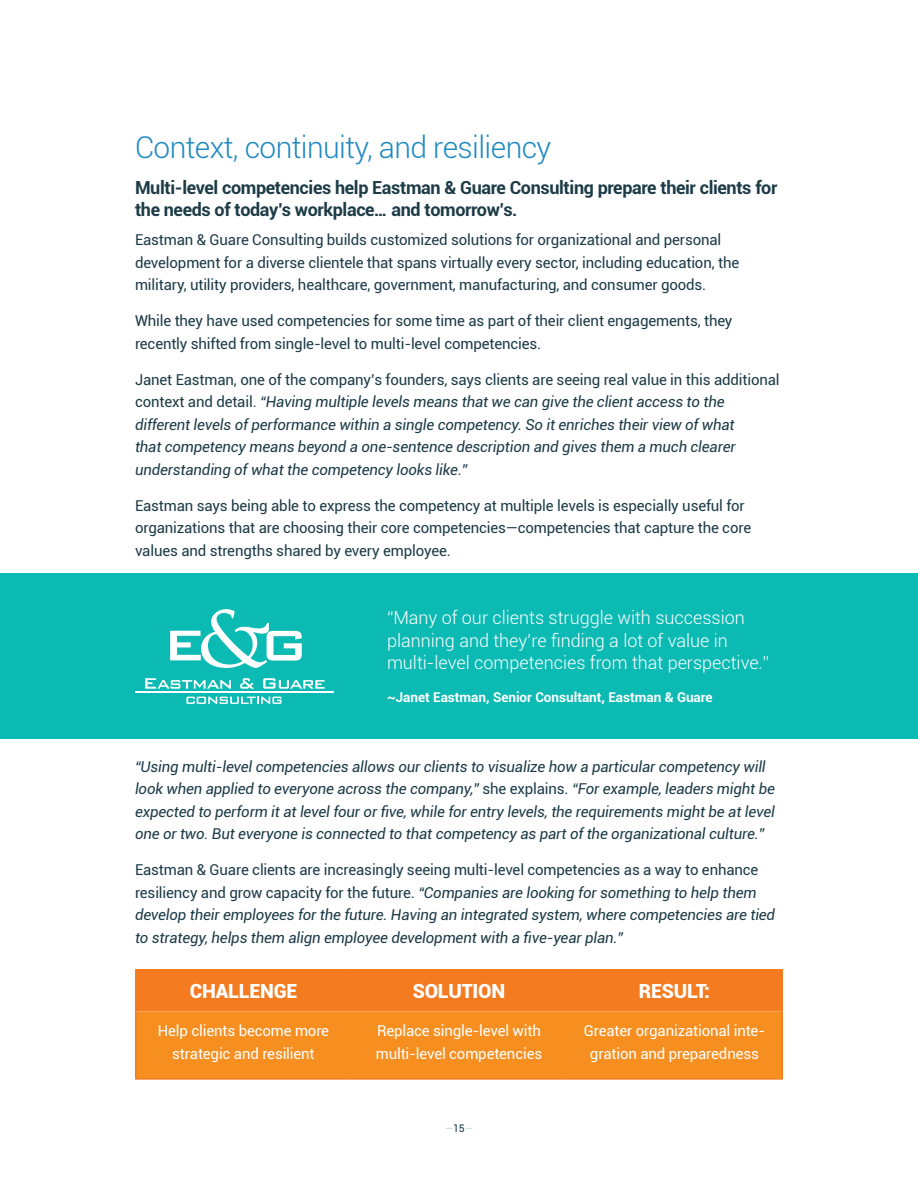
<style>
.page{position:relative;width:918px;height:1188px;background:#fff}
.page>*{position:absolute;margin:0;border:0;box-sizing:border-box;transform-origin:0 0}
.t1{font:300 30px "Roboto";letter-spacing:-.02em;color:#1e89c1}
.t2{font:900 19.5px "Roboto";letter-spacing:-.01em;color:#fff}
.t3{font:300 18px/22.5px "Roboto";color:#fff}
.t4{font:700 18px/22.5px "Roboto";letter-spacing:-.02em;color:#1c3b47}
.t5{font:italic 15px/22.5px "Roboto";letter-spacing:-.01em;color:#1c3b47}
.t6{font:15px/22.5px "Roboto";letter-spacing:-.01em;color:#1c3b47}
.t7{font:15px/22.5px "Roboto";letter-spacing:-.01em;color:#fff;text-align:center}
.t8{font:700 13.5px "Roboto";color:#fff}
.t9{font:10.5px "Roboto";color:#bdd2dc}
.s1{font-style:normal}
.s2{color:#1c3b47}
</style>
<div class="page">
<div style="left:136px;top:970px;width:646px;height:41px;background:#f47b20"></div>
<div style="left:136px;top:1011px;width:646px;height:67px;background:#f78f20"></div>
<hr style="left:135px;top:969px;width:216px;height:1px;background:#f47b20">
<hr style="left:135px;top:970px;width:1px;height:41px;background:#f47b20">
<hr style="left:351px;top:969px;width:216px;height:1px;background:#f47b20">
<hr style="left:567px;top:969px;width:216px;height:1px;background:#f47b20">
<hr style="left:782px;top:970px;width:1px;height:41px;background:#f47b20">
<hr style="left:135px;top:1011px;width:1px;height:67px;background:#f47b20">
<hr style="left:782px;top:1011px;width:1px;height:67px;background:#f47b20">
<hr style="left:135px;top:1078px;width:216px;height:2px;background:#f47b20">
<hr style="left:351px;top:1078px;width:216px;height:2px;background:#f47b20">
<hr style="left:567px;top:1078px;width:216px;height:2px;background:#f47b20">
<div style="left:360px;top:573px;width:558px;height:166px;background:#0cbab4"></div>
<div style="left:0;top:573px;width:365px;height:166px;background:#0cbab4"></div>
<svg style="left:170px;top:609px;width:132px;height:59px"></svg>
<svg style="left:186px;top:697px;width:96px;height:7px"></svg>
<hr style="left:135px;top:692px;width:199px;height:1px;background:#fff">
<svg style="left:240px;top:678px;width:14px;height:11px"></svg>
<svg style="left:145px;top:678px;width:86px;height:11px"></svg>
<svg style="left:263px;top:678px;width:62px;height:11px"></svg>
<h1 class="t1" style="left:135px;top:126px;width:418px">Context, continuity, and resiliency</h1>
<p class="t4" style="left:135px;top:175px;width:644px">Multi-level competencies help Eastman &amp; Guare Consulting prepare their clients for the needs of today’s workplace… and tomorrow’s.</p>
<p class="t6" style="left:135px;top:228px;width:606px">Eastman &amp; Guare Consulting builds customized solutions for organizational and personal development for a diverse clientele that spans virtually every sector, including education, the military, utility providers, healthcare, government, manufacturing, and consumer goods.</p>
<p class="t6" style="left:135px;top:309px;width:599px">While they have used competencies for some time as part of their client engagements, they recently shifted from single-level to multi-level competencies.</p>
<p class="t5" style="left:135px;top:368px;width:646px"><span class="s1">Janet Eastman, one of the company’s founders, says clients are seeing real value in this additional context and detail.</span> “Having multiple levels means that we can give the client access to the different levels of performance within a single competency. So it enriches their view of what<br>that competency means beyond a one-sentence description and gives them a much clearer understanding of what the competency looks like.”</p>
<p class="t6" style="left:135px;top:494px;width:618px">Eastman says being able to express the competency at multiple levels is especially useful for organizations that are choosing their core competencies—competencies that capture the core values and strengths shared by every employee.</p>
<p class="t3" style="left:387px;top:606px;width:384px">“Many of our clients struggle with succession planning and they’re finding a lot of value in multi-level competencies from that perspective.”</p>
<p class="t8" style="left:387px;top:688px;width:327px">~Janet Eastman, Senior Consultant, Eastman &amp; Guare</p>
<p class="t5" style="left:135px;top:755px;width:641px">“Using multi-level competencies allows our clients to visualize how a particular competency will look when applied to everyone across the company,” <span class="s1">she explains.</span> “For example, leaders might be expected to perform it at level four or five, while for entry levels, the requirements might be at level one or two. But everyone is connected to that competency as part of the organizational culture.”</p>
<p class="t5" style="left:135px;top:858px;width:642px"><span class="s1">Eastman &amp; Guare clients are increasingly seeing multi-level competencies as a way to enhance resiliency and grow capacity for the future.</span> “Companies are looking for something to help them develop their employees for the future. Having an integrated system, where competencies are tied to strategy, helps them align employee development with a five-year plan.”</p>
<h2 class="t2" style="left:190px;top:977px;width:109px">CHALLENGE</h2>
<h2 class="t2" style="left:413px;top:977px;width:94px">SOLUTION</h2>
<h2 class="t2" style="left:639px;top:977px;width:73px">RESULT:</h2>
<p class="t7" style="left:158px;top:1019px;width:173px">Help clients become more strategic and resilient</p>
<p class="t7" style="left:376px;top:1019px;width:168px;text-align:left">Replace single-level with multi-level competencies</p>
<p class="t7" style="left:584px;top:1019px;width:183px">Greater organizational inte&shy;gration and preparedness</p>
<p class="t9" style="left:445px;top:1121px;width:30px">—<span class="s2">15</span>—</p>
</div>
